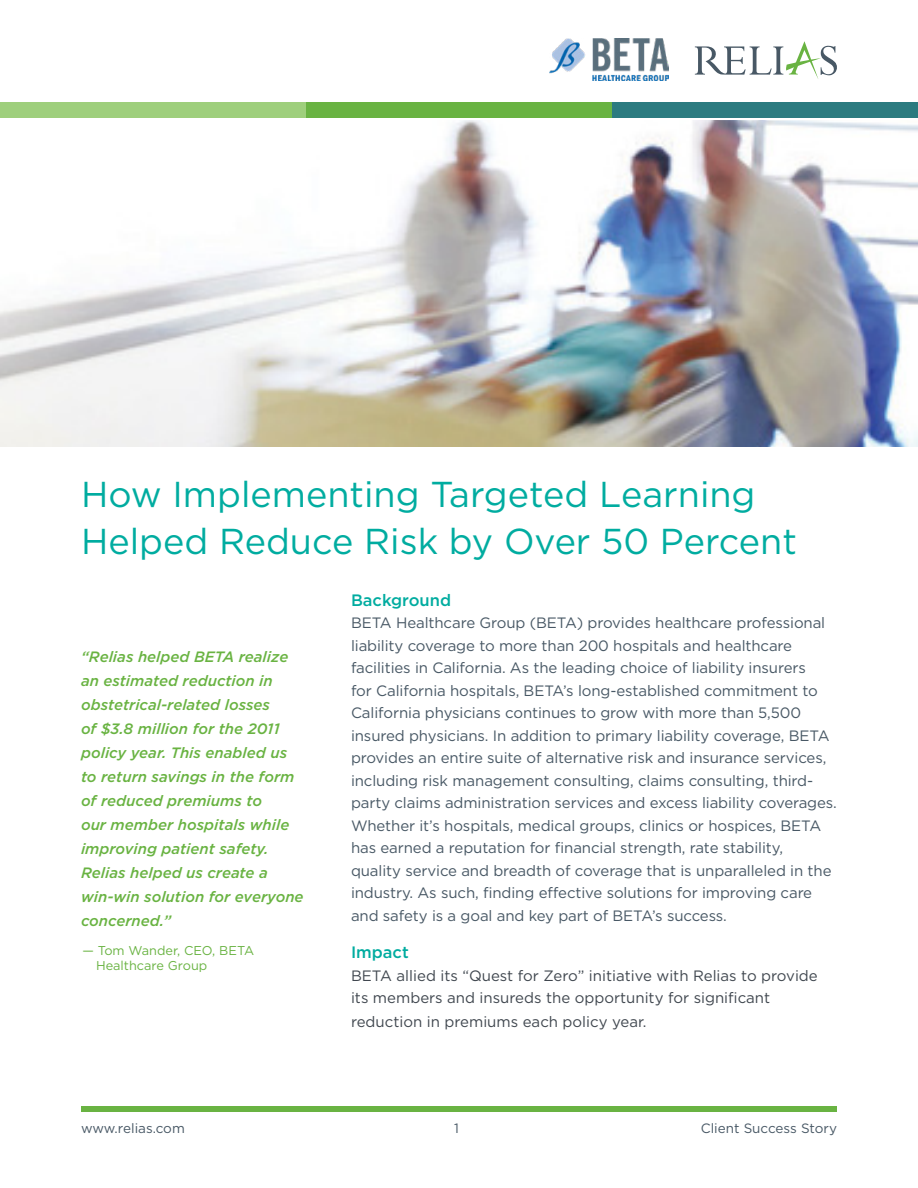
<style>
.page{position:relative;width:918px;height:1188px;background:#fff}
.page>*{position:absolute;margin:0;border:0;box-sizing:border-box;transform-origin:0 0}
.t1{font:36px/46.5px "Gotham";color:#00aca0}
.t2{font:500 16.5px "Gotham";color:#00aca0}
.t3{font:15px/22.5px "Gotham";letter-spacing:-.005em;color:#485865}
.t4{font:italic 500 15px/24px "Gotham";color:#69b342}
.t5{font:15px/22.5px "Gotham";color:#40474f}
.t6{font:13.5px "Gotham";color:#485865}
.t7{font:12.75px/15.3px "Gotham";color:#69b342}
</style>
<div class="page">
<div style="left:81px;top:1106px;width:756px;height:6px;background:#69b342"></div>
<img style="left:0;top:121px;width:918px;height:326px">
<div style="left:0;top:103px;width:306px;height:15px;background:#9ecf7c"></div>
<div style="left:306px;top:103px;width:306px;height:15px;background:#69b342"></div>
<div style="left:612px;top:103px;width:306px;height:15px;background:#2c7b80"></div>
<svg style="left:695px;top:41px;width:142px;height:38px"></svg>
<img style="left:550px;top:38px;width:119px;height:43px">
<h1 class="t1" style="left:81px;top:471px;width:717px">How Implementing Targeted Learning<br>Helped Reduce Risk by Over 50 Percent</h1>
<p class="t2" style="left:351px;top:589px;width:102px">Background</p>
<p class="t3" style="left:351px;top:611px;width:487px">BETA Healthcare Group (BETA) provides healthcare professional liability coverage to more than 200 hospitals and healthcare facilities in California. As the leading choice of liability insurers<br>for California hospitals, BETA’s long-established commitment to California physicians continues to grow with more than 5,500 insured physicians. In addition to primary liability coverage, BETA provides an entire suite of alternative risk and insurance services, including risk management consulting, claims consulting, third&shy;party claims administration services and excess liability coverages.<br>Whether it’s hospitals, medical groups, clinics or hospices, BETA has earned a reputation for financial strength, rate stability,<br>quality service and breadth of coverage that is unparalleled in the industry. As such, finding effective solutions for improving care and safety is a goal and key part of BETA’s success.</p>
<p class="t2" style="left:351px;top:942px;width:59px">Impact</p>
<p class="t5" style="left:351px;top:964px;width:468px">BETA allied its “Quest for Zero” initiative with Relias to provide its members and insureds the opportunity for significant</p>
<p class="t5" style="left:351px;top:1010px;width:297px">reduction in premiums each policy year.</p>
<p class="t4" style="left:81px;top:645px;width:224px">“Relias helped BETA realize an estimated reduction in obstetrical-related losses<br>of $3.8 million for the 2011 policy year. This enabled us to return savings in the form of reduced premiums to<br>our member hospitals while improving patient safety.<br>Relias helped us create a win-win solution for everyone concerned.”</p>
<p class="t7" style="left:96px;top:943px;width:160px;text-indent:-14px">— Tom Wander, CEO, BETA<br>Healthcare Group</p>
<p class="t6" style="left:81px;top:1119px;width:105px">www.relias.com</p>
<p class="t6" style="left:454px;top:1119px;width:6px">1</p>
<p class="t6" style="left:701px;top:1119px;width:138px">Client Success Story</p>
</div>
